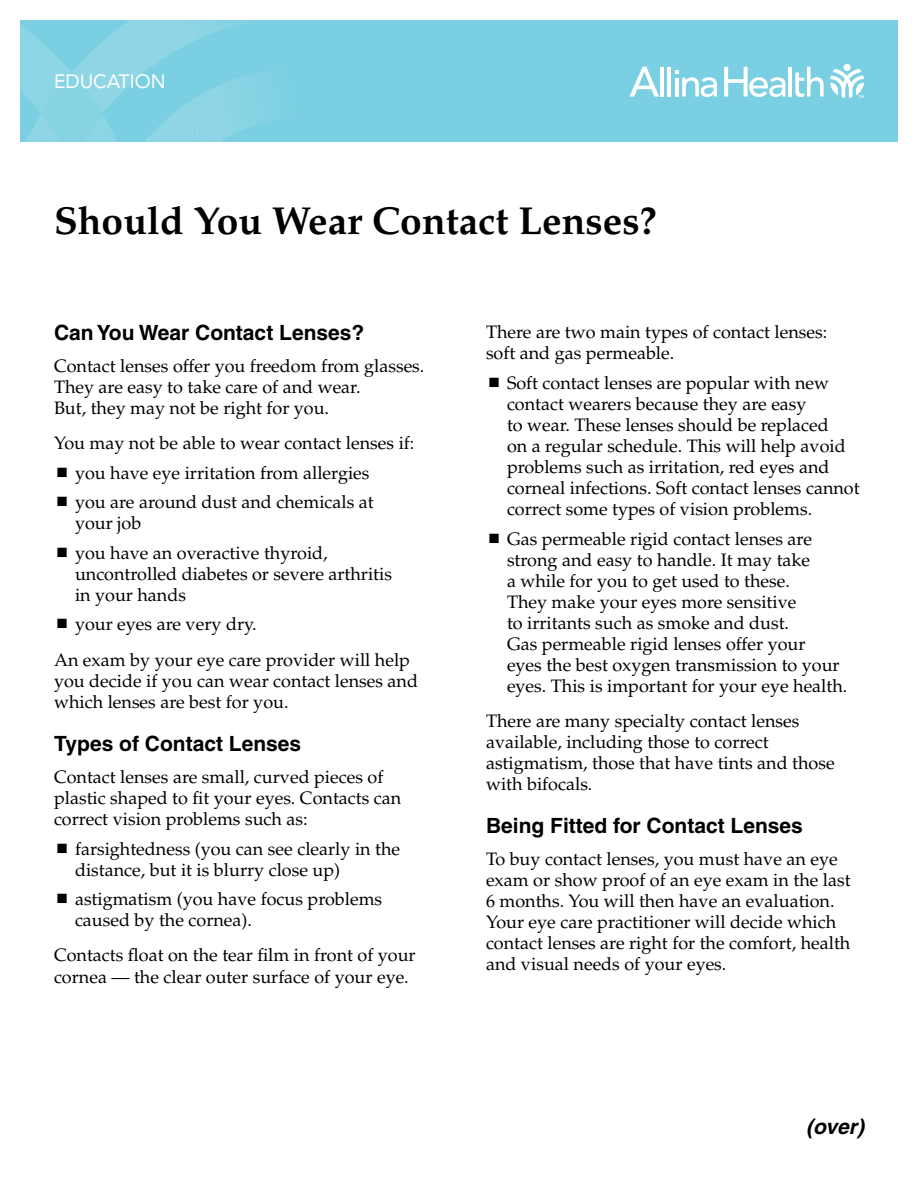
<style>
.page{position:relative;width:918px;height:1188px;background:#fff}
.page>*{position:absolute;margin:0;border:0;box-sizing:border-box;transform-origin:0 0}
.t1{font:700 39px "Palatino";color:#000}
.t2{font:700 21px "Helvetica";color:#000}
.t3{font:italic 700 21px "Helvetica";color:#000}
.t4{font:19.2px "Avenir LT Std";color:#fff}
.t5{font:18px/21px "Palatino";color:#000}
</style>
<div class="page">
<div style="left:20px;top:20px;width:878px;height:122px;background:#7ad0e2"></div>
<svg style="left:20px;top:20px;width:246px;height:122px"></svg>
<svg style="left:830px;top:69px;width:34px;height:29px"></svg>
<div style="left:844px;top:64px;width:7px;height:7px;background:#fff;border-radius:50%"></div>
<hr style="left:660px;top:67px;width:4px;height:30px;background:#fff">
<hr style="left:667px;top:67px;width:4px;height:30px;background:#fff">
<hr style="left:789px;top:67px;width:3px;height:30px;background:#fff">
<svg style="left:795px;top:67px;width:29px;height:30px"></svg>
<svg style="left:675px;top:71px;width:42px;height:26px"></svg>
<svg style="left:629px;top:67px;width:30px;height:30px"></svg>
<svg style="left:724px;top:67px;width:62px;height:30px"></svg>
<p class="t4" style="left:54px;top:70px;width:113px">EDUCATION</p>
<h1 class="t1" style="left:54px;top:198px;width:604px">Should You Wear Contact Lenses?</h1>
<p class="t2" style="left:54px;top:320px;width:312px">Can You Wear Contact Lenses?</p>
<p class="t5" style="left:54px;top:356px;width:372px">Contact lenses offer you freedom from glasses.<br>They are easy to take care of and wear.<br>But, they may not be right for you.</p>
<p class="t5" style="left:75px;top:428px;width:341px;line-height:29.8px;text-indent:-21px">You may not be able to wear contact lenses if: you have eye irritation from allergies<br>you are around dust and chemicals at</p>
<p class="t5" style="left:75px;top:509px;width:254px;line-height:29.7px">your job<br>you have an overactive thyroid,</p>
<p class="t5" style="left:75px;top:564px;width:319px">uncontrolled diabetes or severe arthritis in your hands</p>
<p class="t5" style="left:54px;top:607px;width:358px;line-height:35.1px;text-indent:21px">your eyes are very dry.<br>An exam by your eye care provider will help</p>
<p class="t5" style="left:54px;top:670px;width:366px">you decide if you can wear contact lenses and which lenses are best for you.</p>
<p class="t2" style="left:54px;top:731px;width:249px">Types of Contact Lenses</p>
<p class="t5" style="left:54px;top:766px;width:349px">Contact lenses are small, curved pieces of plastic shaped to fit your eyes. Contacts can correct vision problems such as:</p>
<p class="t5" style="left:75px;top:838px;width:327px">farsightedness (you can see clearly in the distance, but it is blurry close up)</p>
<p class="t5" style="left:75px;top:889px;width:309px">astigmatism (you have focus problems caused by the cornea).</p>
<p class="t5" style="left:54px;top:945px;width:363px">Contacts float on the tear film in front of your cornea — the clear outer surface of your eye.</p>
<p class="t5" style="left:486px;top:322px;width:343px">There are two main types of contact lenses: soft and gas permeable.</p>
<p class="t5" style="left:507px;top:373px;width:354px">Soft contact lenses are popular with new contact wearers because they are easy<br>to wear. These lenses should be replaced<br>on a regular schedule. This will help avoid problems such as irritation, red eyes and corneal infections. Soft contact lenses cannot correct some types of vision problems.</p>
<p class="t5" style="left:507px;top:528px;width:342px">Gas permeable rigid contact lenses are strong and easy to handle. It may take<br>a while for you to get used to these.<br>They make your eyes more sensitive<br>to irritants such as smoke and dust.<br>Gas permeable rigid lenses offer your<br>eyes the best oxygen transmission to your eyes. This is important for your eye health.</p>
<p class="t5" style="left:486px;top:710px;width:350px">There are many specialty contact lenses available, including those to correct astigmatism, those that have tints and those with bifocals.</p>
<p class="t2" style="left:486px;top:813px;width:318px">Being Fitted for Contact Lenses</p>
<p class="t5" style="left:486px;top:848px;width:366px">To buy contact lenses, you must have an eye exam or show proof of an eye exam in the last 6 months. You will then have an evaluation.<br>Your eye care practitioner will decide which contact lenses are right for the comfort, health and visual needs of your eyes.</p>
<p class="t3" style="left:806px;top:1114px;width:59px">(over)</p>
</div>
